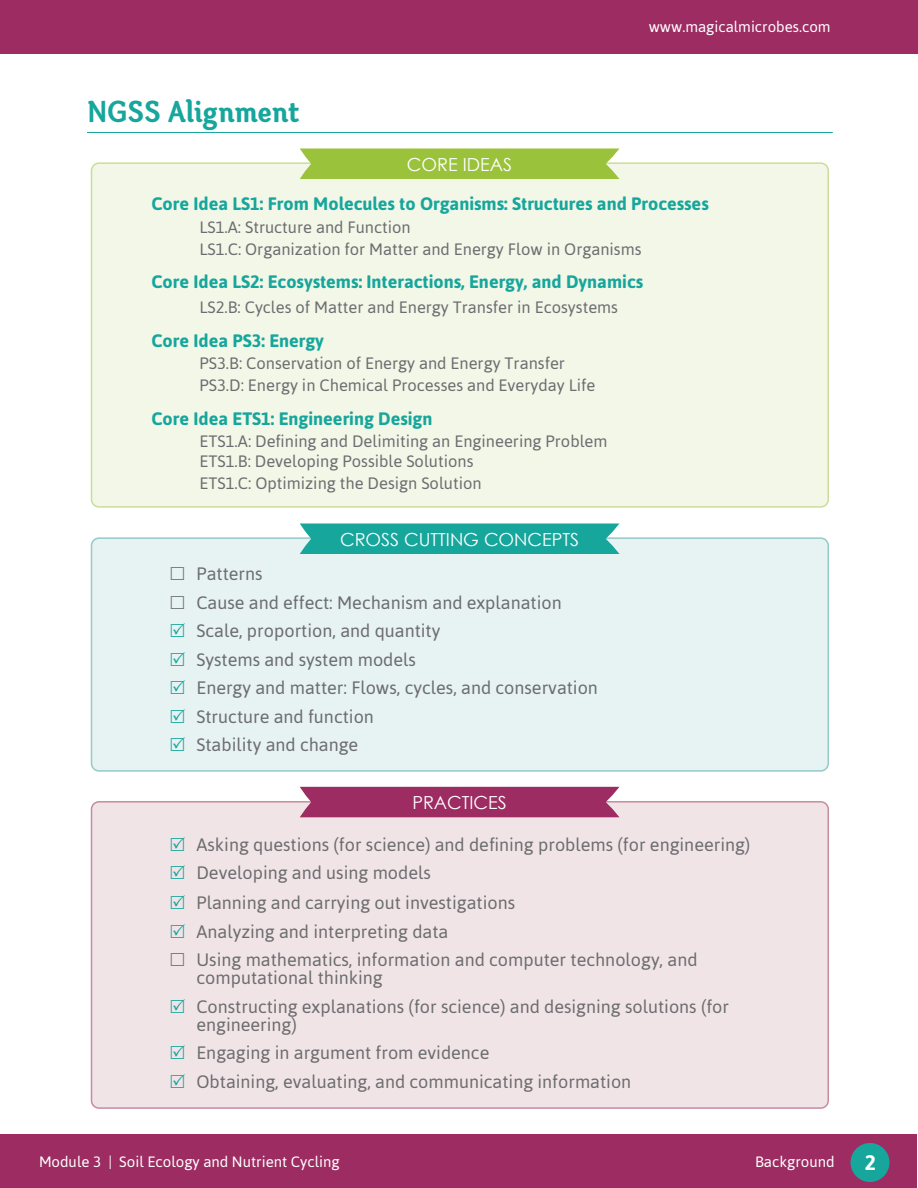
<style>
.page{position:relative;width:918px;height:1188px;background:#fff}
.page>*{position:absolute;margin:0;border:0;box-sizing:border-box;transform-origin:0 0}
.t1{font:31.5px "Otari Bold Limited";color:#16a69c}
.t2{font:700 21px "Asap";color:#fff}
.t3{font:18px/28.5px "Asap";color:#6c6d70}
.t4{font:700 18px "Asap";color:#16a69c}
.t5{font:18px "Century Gothic";color:#fff}
.t6{font:16.5px/21.6px "Asap";color:#6c6d70}
.t7{font:15px "Asap";color:#fff}
</style>
<div class="page">
<div style="left:92px;top:538px;width:736px;height:233px;background:#e7f2f2;border-radius:8px"></div>
<div style="left:91px;top:537px;width:738px;height:235px;border:2px solid #93cbc7;border-radius:8px"></div>
<div style="left:92px;top:163px;width:736px;height:344px;background:#f3f7e8;border-radius:8px"></div>
<div style="left:91px;top:162px;width:738px;height:346px;border:2px solid #cadd98;border-radius:8px"></div>
<div style="left:92px;top:802px;width:736px;height:306px;background:#f1e4e7;border-radius:8px"></div>
<div style="left:91px;top:801px;width:738px;height:308px;border:2px solid #c58c9f;border-radius:8px"></div>
<div style="left:1px;top:1134px;width:916px;height:54px;background:#9d2c62"></div>
<div style="left:850px;top:1143px;width:40px;height:39px;background:#16a69c;border-radius:50%"></div>
<div style="left:1px;top:0;width:916px;height:54px;background:#9d2c62"></div>
<hr style="left:87px;top:132px;width:746px;height:1px;background:#16a69c">
<svg style="left:300px;top:148px;width:320px;height:31px;background:#9fc444"></svg>
<svg style="left:300px;top:523px;width:320px;height:31px;background:#21aaa0"></svg>
<div style="left:300px;top:787px;width:320px;height:30px;background:#9d2c62"></div>
<h1 class="t1" style="left:87px;top:93px;width:213px">NGSS Alignment</h1>
<p class="t5" style="left:407px;top:153px;width:107px">CORE IDEAS</p>
<p class="t7" style="left:649px;top:18px;width:183px">www.magicalmicrobes.com</p>
<p class="t4" style="left:152px;top:193px;width:559px">Core Idea LS1: From Molecules to Organisms: Structures and Processes</p>
<p class="t6" style="left:199px;top:216px;width:444px">LS1.A: Structure and Function<br>LS1.C: Organization for Matter and Energy Flow in Organisms</p>
<p class="t4" style="left:152px;top:271px;width:493px">Core Idea LS2: Ecosystems: Interactions, Energy, and Dynamics</p>
<p class="t6" style="left:200px;top:296px;width:420px">LS2.B: Cycles of Matter and Energy Transfer in Ecosystems</p>
<p class="t4" style="left:152px;top:330px;width:174px">Core Idea PS3: Energy</p>
<p class="t6" style="left:199px;top:353px;width:397px">PS3.B: Conservation of Energy and Energy Transfer<br>PS3.D: Energy in Chemical Processes and Everyday Life</p>
<p class="t4" style="left:152px;top:408px;width:282px">Core Idea ETS1: Engineering Design</p>
<p class="t6" style="left:200px;top:431px;width:410px;line-height:19.8px">ETS1.A: Defining and Delimiting an Engineering Problem<br>ETS1.B: Developing Possible Solutions</p>
<p class="t6" style="left:199px;top:472px;width:284px">ETS1.C: Optimizing the Design Solution</p>
<p class="t5" style="left:340px;top:528px;width:241px">CROSS CUTTING CONCEPTS</p>
<p class="t3" style="left:197px;top:559px;width:403px">Patterns<br>Cause and effect: Mechanism and explanation<br>Scale, proportion, and quantity<br>Systems and system models<br>Energy and matter: Flows, cycles, and conservation<br>Structure and function<br>Stability and change</p>
<p class="t5" style="left:412px;top:791px;width:96px">PRACTICES</p>
<p class="t3" style="left:196px;top:830px;width:555px">Asking questions (for science) and defining problems (for engineering)<br>Developing and using models<br>Planning and carrying out investigations<br>Analyzing and interpreting data<br>Using mathematics, information and computer technology, and</p>
<p class="t3" style="left:196px;top:964px;width:534px">computational thinking<br>Constructing explanations (for science) and designing solutions (for</p>
<p class="t3" style="left:196px;top:1010px;width:436px">engineering)<br>Engaging in argument from evidence<br>Obtaining, evaluating, and communicating information</p>
<p class="t7" style="left:39px;top:1153px;width:302px">Module 3 | Soil Ecology and Nutrient Cycling</p>
<p class="t7" style="left:755px;top:1153px;width:81px">Background</p>
<p class="t2" style="left:865px;top:1150px;width:13px">2</p>
</div>
